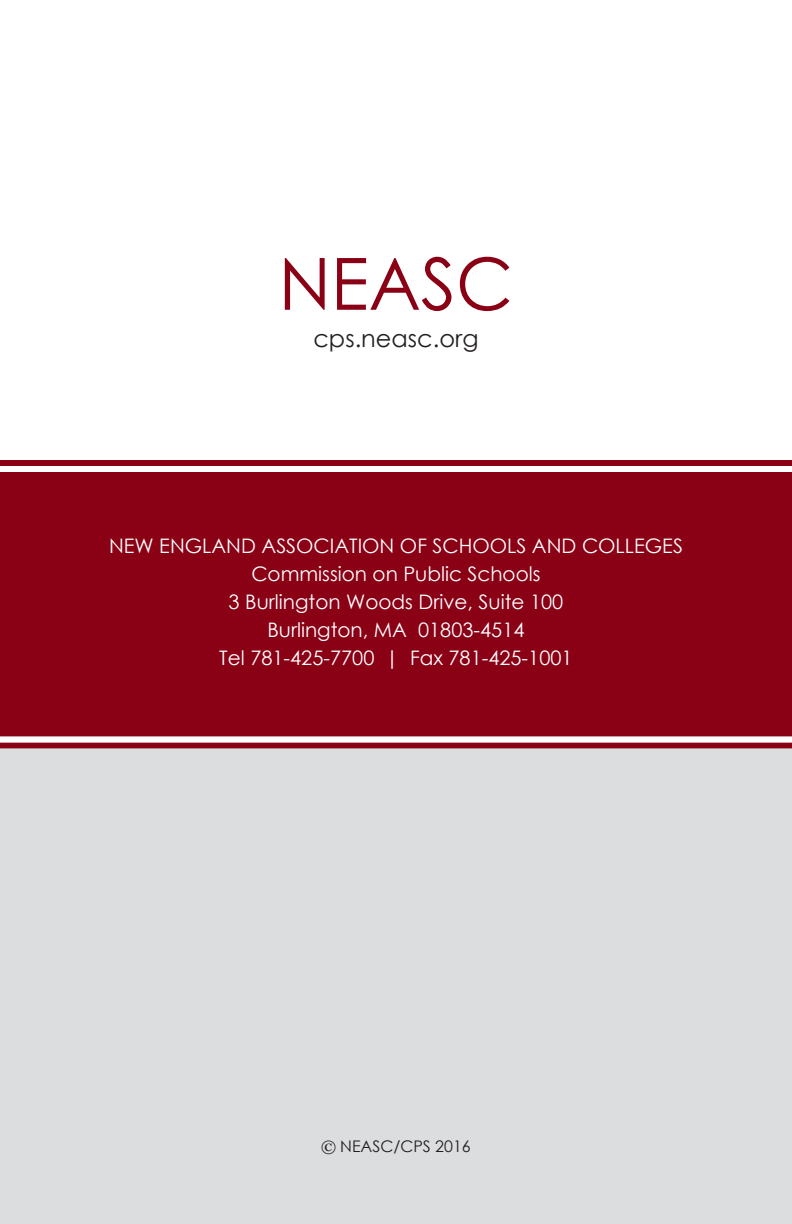
<style>
.page{position:relative;width:792px;height:1224px;background:#fff}
.page>*{position:absolute;margin:0;border:0;box-sizing:border-box;transform-origin:0 0}
.t1{font:72px "Century Gothic";color:#8a0116}
.t2{font:24px "Century Gothic";color:#231f20}
.t3{font:20px/28px "Century Gothic";color:#fff;text-align:center}
.t4{font:16px "Century Gothic";color:#231f20}
.s1{font-family:"Georgia"}
</style>
<div class="page">
<div style="left:0;top:745px;width:792px;height:479px;background:#dcdddf"></div>
<div style="left:0;top:460px;width:792px;height:6px;background:#8a0116"></div>
<div style="left:0;top:742px;width:792px;height:6px;background:#8a0116"></div>
<div style="left:0;top:469px;width:792px;height:268px;background:#8a0116"></div>
<div style="left:0;top:466px;width:792px;height:6px;background:#fff"></div>
<div style="left:0;top:736px;width:792px;height:6px;background:#fff"></div>
<h1 class="t1" style="left:279px;top:233px;width:236px">NEASC</h1>
<p class="t2" style="left:313px;top:321px;width:167px">cps.neasc.org</p>
<p class="t3" style="left:109px;top:531px;width:575px">NEW ENGLAND ASSOCIATION OF SCHOOLS AND COLLEGES Commission on Public Schools<br>3 Burlington Woods Drive, Suite 100<br>Burlington, MA 01803-4514<br>Tel 781-425-7700 | Fax 781-425-1001</p>
<p class="t4" style="left:321px;top:1135px;width:151px"><span class="s1">©</span> NEASC/CPS 2016</p>
</div>
